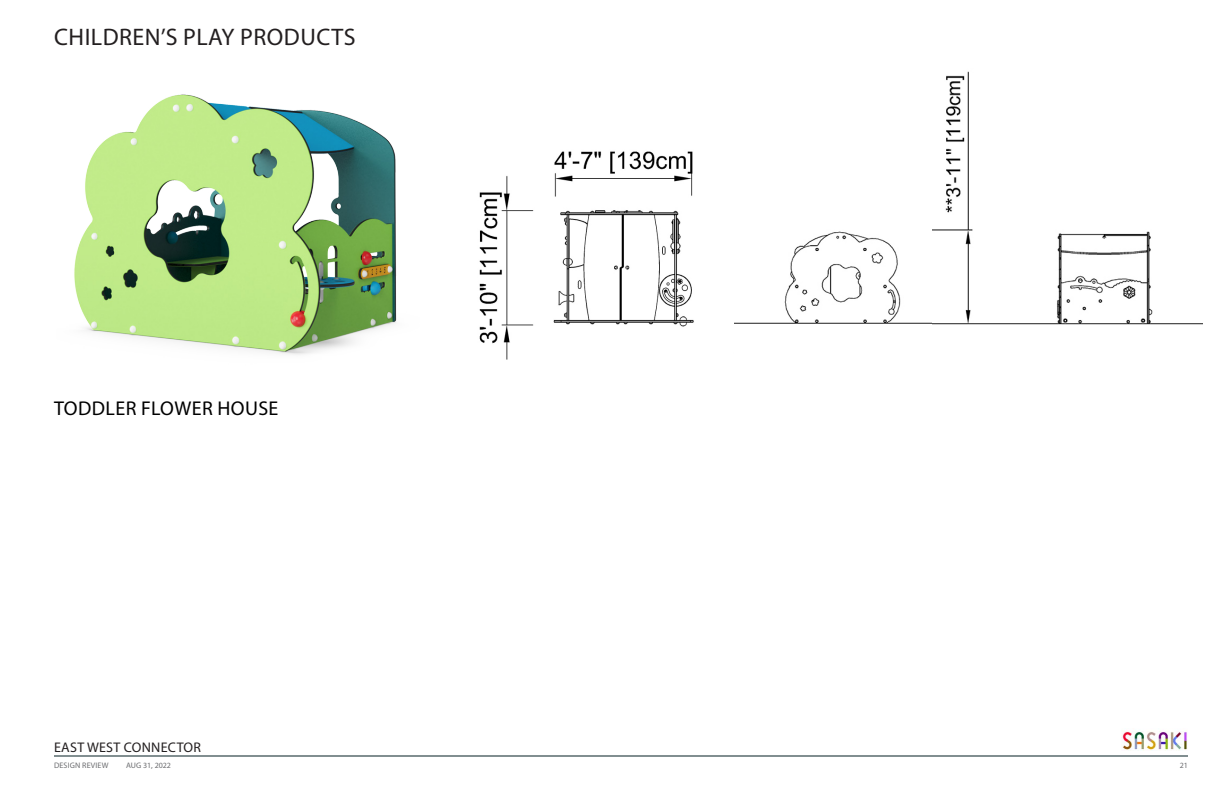
<style>
.page{position:relative;width:1224px;height:792px;background:#fff}
.page>*{position:absolute;margin:0;border:0;box-sizing:border-box;transform-origin:0 0}
.t1{font:24px "Myriad Pro";letter-spacing:.02em;color:#231f20}
.t2{font:20px "Myriad Pro";letter-spacing:.02em;color:#000}
.t3{font:14px "Myriad Pro";letter-spacing:.02em;color:#231f20}
.t4{font:8px "Myriad Pro";letter-spacing:.02em;color:#6c6d70}
.t5{font:8px "Myriad Pro";color:#6c6d70}
</style>
<div class="page">
<img style="left:479px;top:151px;width:215px;height:209px">
<img style="left:734px;top:231px;width:198px;height:93px">
<img style="left:932px;top:71px;width:270px;height:254px">
<img style="left:74px;top:94px;width:323px;height:261px">
<hr style="left:54px;top:756px;width:1134px;height:1px;background:#041f22">
<img style="left:1122px;top:730px;width:66px;height:20px">
<p class="t1" style="left:54px;top:22px;width:303px">CHILDREN’S PLAY PRODUCTS</p>
<p class="t2" style="left:54px;top:396px;width:226px">TODDLER FLOWER HOUSE</p>
<p class="t3" style="left:54px;top:739px;width:148px">EAST WEST CONNECTOR</p>
<p class="t4" style="left:54px;top:760px;width:56px">DESIGN REVIEW</p>
<p class="t5" style="left:126px;top:760px;width:47px">AUG 31, 2022</p>
<p class="t4" style="left:1180px;top:760px;width:10px">21</p>
</div>
